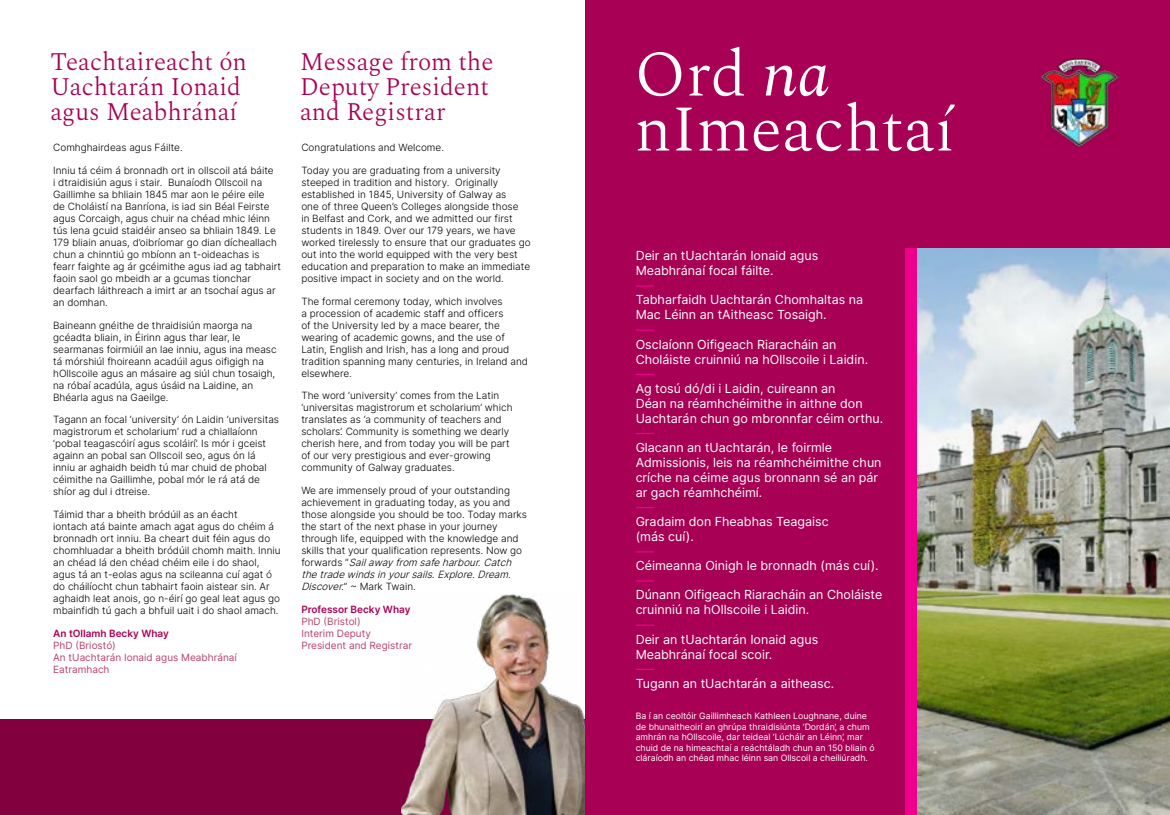
<style>
.page{position:relative;width:1170px;height:815px;background:#fff}
.page>*{position:absolute;margin:0;border:0;box-sizing:border-box;transform-origin:0 0}
.t1{font:300 65px "Spectral";color:#fff}
.t2{font:300 25px/25px "Spectral";color:#a80054}
.t3{font:12.5px/15px "Inter";color:#fff}
.t4{font:300 10px/12px "Inter";color:#000}
.t5{font:10px/12px "Inter";color:#b7436d}
.t6{font:600 10px "Inter";color:#a80054}
.t7{font:8.75px/10.5px "Inter";color:#fff}
.s1{font-weight:400;font-style:italic}
.s2{font-style:italic}
</style>
<div class="page">
<div style="left:0;top:719px;width:586px;height:96px;background:#83003f"></div>
<img style="left:401px;top:594px;width:184px;height:221px">
<div style="left:585px;top:0;width:584px;height:815px;background:#a80054"></div>
<svg style="left:635px;top:285px;width:19px;height:2px"></svg>
<svg style="left:635px;top:330px;width:19px;height:1px"></svg>
<svg style="left:635px;top:374px;width:19px;height:1px"></svg>
<svg style="left:635px;top:433px;width:19px;height:1px"></svg>
<svg style="left:635px;top:507px;width:19px;height:1px"></svg>
<svg style="left:635px;top:551px;width:19px;height:1px"></svg>
<svg style="left:635px;top:580px;width:19px;height:2px"></svg>
<svg style="left:635px;top:625px;width:19px;height:1px"></svg>
<svg style="left:635px;top:669px;width:19px;height:1px"></svg>
<img style="left:1040px;top:58px;width:78px;height:90px">
<img style="left:916px;top:248px;width:253px;height:567px">
<div style="left:905px;top:248px;width:11px;height:567px;background:#ec008c"></div>
<h2 class="t2" style="left:50px;top:47px;width:198px">Teachtaireacht ón<br>Uachtarán Ionaid agus Meabhránaí</h2>
<h2 class="t2" style="left:300px;top:47px;width:195px">Message from the<br>Deputy President and Registrar</h2>
<h1 class="t1" style="left:634px;top:27px;width:197px">Ord <span class="s1">na</span></h1>
<p class="t4" style="left:53px;top:142px;width:131px">Comhghairdeas agus Fáilte.</p>
<h1 class="t1" style="left:634px;top:82px;width:322px">nImeachtaí</h1>
<p class="t4" style="left:301px;top:142px;width:144px">Congratulations and Welcome.</p>
<p class="t4" style="left:301px;top:164px;width:231px">Today you are graduating from a university steeped in tradition and history. Originally established in 1845, University of Galway as<br>one of three Queen’s Colleges alongside those<br>in Belfast and Cork, and we admitted our first students in 1849. Over our 179 years, we have worked tirelessly to ensure that our graduates go out into the world equipped with the very best education and preparation to make an immediate positive impact in society and on the world.</p>
<p class="t4" style="left:301px;top:295px;width:228px">The formal ceremony today, which involves<br>a procession of academic staff and officers<br>of the University led by a mace bearer, the wearing of academic gowns, and the use of Latin, English and Irish, has a long and proud tradition spanning many centuries, in Ireland and elsewhere.</p>
<p class="t4" style="left:301px;top:389px;width:213px">The word ‘university’ comes from the Latin ‘universitas magistrorum et scholarium’ which translates as ‘a community of teachers and scholars’. Community is something we dearly cherish here, and from today you will be part of our very prestigious and ever-growing community of Galway graduates.</p>
<p class="t4" style="left:301px;top:484px;width:227px">We are immensely proud of your outstanding achievement in graduating today, as you and those alongside you should be too. Today marks the start of the next phase in your journey through life, equipped with the knowledge and skills that your qualification represents. Now go f o r w a r d s “ <span class="s2">Sailawayfrom safeharbour.Catch thetradewindsinyoursails.Explore.Dream.<br>Discover.</span>” ~ M a r k Tw a i n .</p>
<p class="t6" style="left:301px;top:602px;width:111px">Professor Becky Whay</p>
<p class="t5" style="left:301px;top:615px;width:112px">PhD (Bristol)<br>Interim Deputy<br>President and Registrar</p>
<p class="t4" style="left:53px;top:164px;width:229px">Inniu tá céim á bronnadh ort in ollscoil atá báite<br>i dtraidisiún agus i stair. Bunaíodh Ollscoil na Gaillimhe sa bhliain 1845 mar aon le péire eile<br>de Choláistí na Banríona, is iad sin Béal Feirste agus Corcaigh, agus chuir na chéad mhic léinn tús lena gcuid staidéir anseo sa bhliain 1849. Le 179 bliain anuas, d’oibríomar go dian dícheallach chun a chinntiú go mbíonn an t-oideachas is fearr faighte ag ár gcéimithe agus iad ag tabhairt faoin saol go mbeidh ar a gcumas tionchar dearfach láithreach a imirt ar an tsochaí agus ar an domhan.</p>
<p class="t4" style="left:53px;top:319px;width:225px">Baineann gnéithe de thraidisiún maorga na gcéadta bliain, in Éirinn agus thar lear, le searmanas foirmiúil an lae inniu, agus ina measc tá mórshiúl fhoireann acadúil agus oifigigh na hOllscoile agus an másaire ag siúl chun tosaigh, na róbaí acadúla, agus úsáid na Laidine, an Bhéarla agus na Gaeilge.</p>
<p class="t4" style="left:53px;top:413px;width:227px">Tagann an focal ‘university’ ón Laidin ‘universitas magistrorum et scholarium’ rud a chiallaíonn ‘pobal teagascóirí agus scoláirí’. Is mór i gceist againn an pobal san Ollscoil seo, agus ón lá inniu ar aghaidh beidh tú mar chuid de phobal céimithe na Gaillimhe, pobal mór le rá atá de shíor ag dul i dtreise.</p>
<p class="t4" style="left:53px;top:508px;width:229px">Táimid thar a bheith bródúil as an éacht<br>iontach atá bainte amach agat agus do chéim á bronnadh ort inniu. Ba cheart duit féin agus do chomhluadar a bheith bródúil chomh maith. Inniu an chéad lá den chéad chéim eile i do shaol, agus tá an t-eolas agus na scileanna cuí agat ó do cháilíocht chun tabhairt faoin aistear sin. Ar aghaidh leat anois, go n-éirí go geal leat agus go mbainfidh tú gach a bhfuil uait i do shaol amach.</p>
<p class="t6" style="left:53px;top:626px;width:117px">An tOllamh Becky Whay</p>
<p class="t5" style="left:53px;top:639px;width:185px">PhD (Briostó)<br>An tUachtarán Ionaid agus Meabhránaí<br>Eatramhach</p>
<p class="t3" style="left:635px;top:248px;width:184px">Deir an tUachtarán Ionaid agus<br>Meabhránaí focal fáilte.</p>
<p class="t3" style="left:635px;top:292px;width:229px">Tabharfaidh Uachtarán Chomhaltas na<br>Mac Léinn an tAitheasc Tosaigh.</p>
<p class="t3" style="left:635px;top:336px;width:234px">Osclaíonn Oifigeach Riaracháin an<br>Choláiste cruinniú na hOllscoile i Laidin.</p>
<p class="t3" style="left:635px;top:380px;width:249px">Ag tosú dó/di i Laidin, cuireann an<br>Déan na réamhchéimithe in aithne don<br>Uachtarán chun go mbronnfar céim orthu.</p>
<p class="t3" style="left:635px;top:440px;width:247px">Glacann an tUachtarán, le foirmle Admissionis, leis na réamhchéimithe chun críche na céime agus bronnann sé an pár ar gach réamhchéimí.</p>
<p class="t3" style="left:635px;top:514px;width:194px">Gradaim don Fheabhas Teagaisc (más cuí).</p>
<p class="t3" style="left:635px;top:558px;width:244px">Céimeanna Oinigh le bronnadh (más cuí).</p>
<p class="t3" style="left:635px;top:587px;width:248px">Dúnann Oifigeach Riaracháin an Choláiste cruinniú na hOllscoile i Laidin.</p>
<p class="t3" style="left:635px;top:631px;width:184px">Deir an tUachtarán Ionaid agus<br>Meabhránaí focal scoir.</p>
<p class="t3" style="left:635px;top:675px;width:200px">Tugann an tUachtarán a aitheasc.</p>
<p class="t7" style="left:635px;top:711px;width:240px">Ba í an ceoltóir Gaillimheach Kathleen Loughnane, duine de bhunaitheoirí an ghrúpa thraidisiúnta ‘Dordán’, a chum amhrán na hOllscoile, dar teideal ‘Lúcháir an Léinn’, mar chuid de na himeachtaí a reáchtáladh chun an 150 bliain ó cláraíodh an chéad mhac léinn san Ollscoil a cheiliúradh.</p>
</div>
